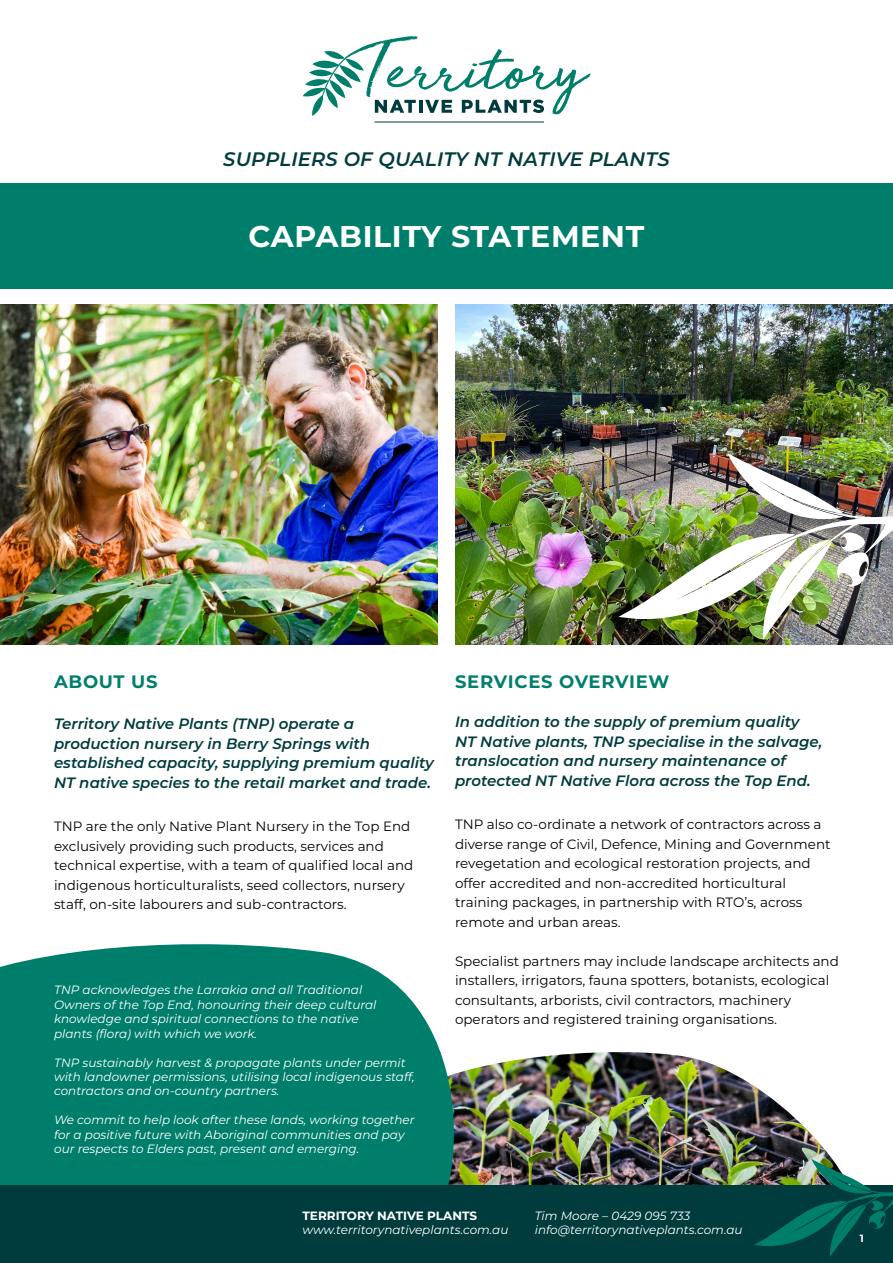
<style>
.page{position:relative;width:893px;height:1263px;background:#fff}
.page>*{position:absolute;margin:0;border:0;box-sizing:border-box;transform-origin:0 0}
.t1{font:700 30px "Montserrat";letter-spacing:.02em;color:#fff}
.t2{font:italic 600 19.5px "Montserrat";letter-spacing:.01em;color:#003c3d}
.subheading{font:700 18px "Montserrat";letter-spacing:.04em;color:#007e6c}
.heading3{font:italic 600 15px/19.5px "Montserrat";color:#003c3d}
.body{font:13.5px/19.5px "Montserrat";color:#000}
.t3{font:italic 12px/14.4px "Montserrat";color:#fff}
.t4{font:700 12px "Montserrat";color:#fff}
.t5{font:700 10.5px "Montserrat";color:#fff}
</style>
<div class="page">
<svg style="left:303px;top:36px;width:287px;height:80px"></svg>
<hr style="left:374px;top:122px;width:170px;height:1px;background:#003c3d">
<div style="left:0;top:183px;width:893px;height:105px;background:#007e6c"></div>
<img style="left:474px;top:1052px;width:358px;height:133px">
<svg style="left:0;top:944px;width:474px;height:241px;background:#198978"></svg>
<img style="left:0;top:304px;width:438px;height:340px">
<img style="left:455px;top:304px;width:438px;height:340px">
<img style="left:618px;top:453px;width:275px;height:187px">
<div style="left:0;top:1185px;width:893px;height:78px;background:#003c3d"></div>
<svg style="left:754px;top:1159px;width:139px;height:98px"></svg>
<h2 class="t2" style="left:223px;top:145px;width:448px">SUPPLIERS OF QUALITY NT NATIVE PLANTS</h2>
<h1 class="t1" style="left:249px;top:214px;width:397px">CAPABILITY STATEMENT</h1>
<p class="subheading" style="left:54px;top:669px;width:105px">ABOUT US</p>
<p class="heading3" style="left:54px;top:714px;width:381px">Territory Native Plants (TNP) operate a production nursery in Berry Springs with established capacity, supplying premium quality NT native species to the retail market and trade.</p>
<p class="body" style="left:54px;top:816px;width:361px">TNP are the only Native Plant Nursery in the Top End exclusively providing such products, services and technical expertise, with a team of qualified local and indigenous horticulturalists, seed collectors, nursery staff, on-site labourers and sub-contractors.</p>
<p class="t3" style="left:54px;top:982px;width:324px">TNP acknowledges the Larrakia and all Traditional Owners of the Top End, honouring their deep cultural knowledge and spiritual connections to the native plants (flora) with which we work.</p>
<p class="t3" style="left:54px;top:1054px;width:362px">TNP sustainably harvest &amp; propagate plants under permit with landowner permissions, utilising local indigenous staff, contractors and on-country partners.</p>
<p class="t3" style="left:54px;top:1112px;width:362px">We commit to help look after these lands, working together for a positive future with Aboriginal communities and pay our respects to Elders past, present and emerging.</p>
<p class="subheading" style="left:455px;top:669px;width:216px">SERVICES OVERVIEW</p>
<p class="heading3" style="left:455px;top:711px;width:369px">In addition to the supply of premium quality NT Native plants, TNP specialise in the salvage, translocation and nursery maintenance of protected NT Native Flora across the Top End.</p>
<p class="body" style="left:455px;top:814px;width:377px">TNP also co-ordinate a network of contractors across a diverse range of Civil, Defence, Mining and Government revegetation and ecological restoration projects, and offer accredited and non-accredited horticultural training packages, in partnership with RTO’s, across remote and urban areas.</p>
<p class="body" style="left:455px;top:950px;width:385px">Specialist partners may include landscape architects and installers, irrigators, fauna spotters, botanists, ecological consultants, arborists, civil contractors, machinery operators and registered training organisations.</p>
<p class="t4" style="left:303px;top:1206px;width:176px">TERRITORY NATIVE PLANTS</p>
<p class="t3" style="left:303px;top:1222px;width:207px">www.territorynativeplants.com.au</p>
<p class="t3" style="left:535px;top:1208px;width:209px">Tim Moore – 0429 095 733 info@territorynativeplants.com.au</p>
<p class="t5" style="left:860px;top:1230px;width:6px">1</p>
</div>
